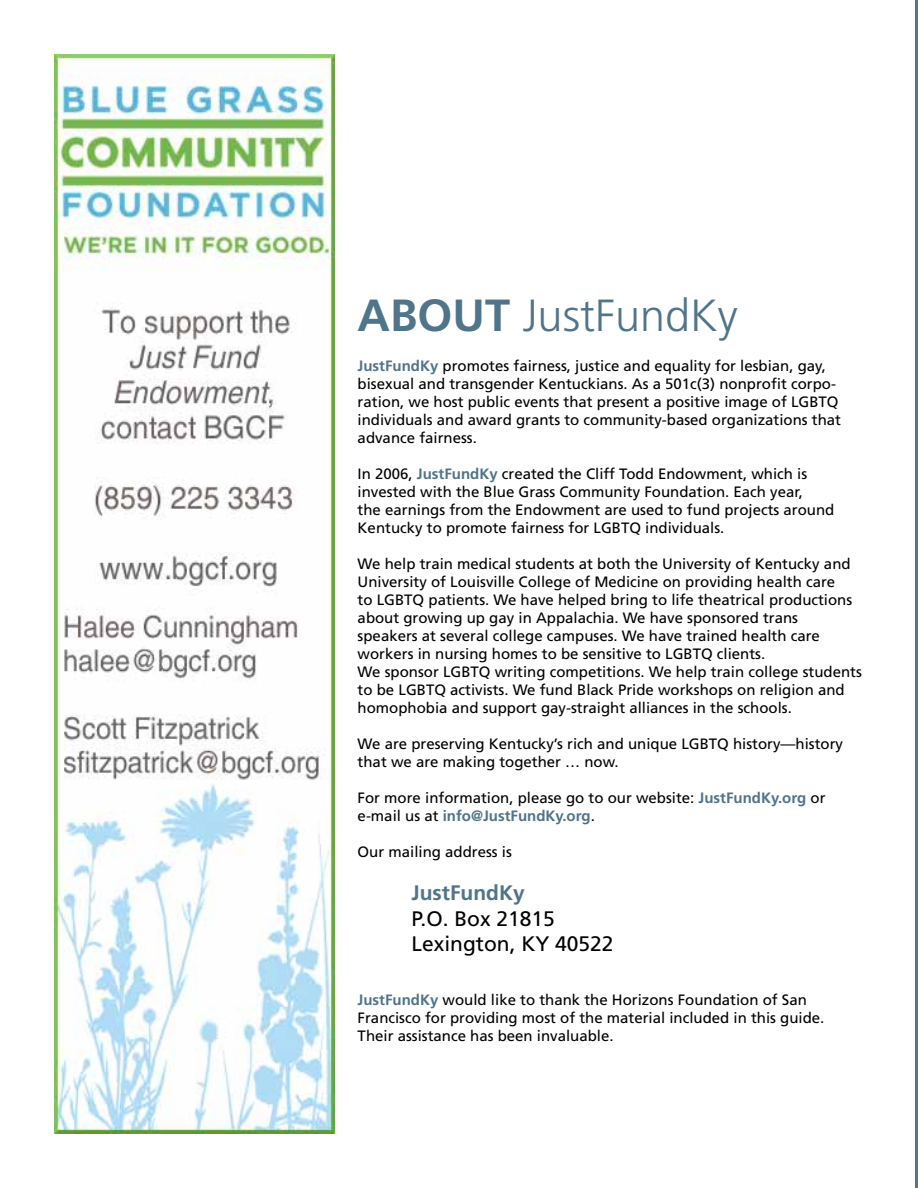
<style>
.page{position:relative;width:918px;height:1188px;background:#fff}
.page>*{position:absolute;margin:0;border:0;box-sizing:border-box;transform-origin:0 0}
.t1{font:300 45px "Frutiger LT Std";color:#50748a}
.t2{font:21px/25.2px "Frutiger LT Std";color:#000}
.t3{font:700 21px "Frutiger LT Std";color:#50748a}
.t4{font:15px/18px "Frutiger LT Std";color:#000}
.s1{font-weight:700}
.s2{font-weight:700;color:#50748a}
</style>
<div class="page">
<hr style="left:916px;top:0;width:2px;height:1188px;background:#50748a">
<img style="left:54px;top:54px;width:281px;height:1080px">
<h1 class="t1" style="left:358px;top:290px;width:382px"><span class="s1">ABOUT</span> JustFundKy</h1>
<p class="t4" style="left:358px;top:357px;width:485px"><span class="s2">JustFundKy</span> promotes fairness, justice and equality for lesbian, gay, bisexual and transgender Kentuckians. As a 501c(3) nonprofit corpo&shy;ration, we host public events that present a positive image of LGBTQ individuals and award grants to community-based organizations that advance fairness.</p>
<p class="t4" style="left:358px;top:465px;width:478px">In 2006, <span class="s2">JustFundKy</span> created the Cliff Todd Endowment, which is invested with the Blue Grass Community Foundation. Each year,<br>the earnings from the Endowment are used to fund projects around Kentucky to promote fairness for LGBTQ individuals.</p>
<p class="t4" style="left:358px;top:555px;width:506px">We help train medical students at both the University of Kentucky and University of Louisville College of Medicine on providing health care<br>to LGBTQ patients. We have helped bring to life theatrical productions about growing up gay in Appalachia. We have sponsored trans speakers at several college campuses. We have trained health care workers in nursing homes to be sensitive to LGBTQ clients.<br>We sponsor LGBTQ writing competitions. We help train college students to be LGBTQ activists. We fund Black Pride workshops on religion and homophobia and support gay-straight alliances in the schools.</p>
<p class="t4" style="left:358px;top:735px;width:487px">We are preserving Kentucky’s rich and unique LGBTQ history—history that we are making together … now.</p>
<p class="t4" style="left:358px;top:789px;width:469px">For more information, please go to our website: <span class="s2">JustFundKy.org</span> or e-mail us at <span class="s2">info@JustFundKy.org</span>.</p>
<p class="t4" style="left:358px;top:843px;width:156px">Our mailing address is</p>
<h2 class="t3" style="left:412px;top:881px;width:115px">JustFundKy</h2>
<h2 class="t2" style="left:412px;top:906px;width:203px">P.O. Box 21815<br>Lexington, KY 40522</h2>
<p class="t4" style="left:358px;top:991px;width:468px"><span class="s2">JustFundKy</span> would like to thank the Horizons Foundation of San<br>Francisco for providing most of the material included in this guide.<br>Their assistance has been invaluable.</p>
</div>
